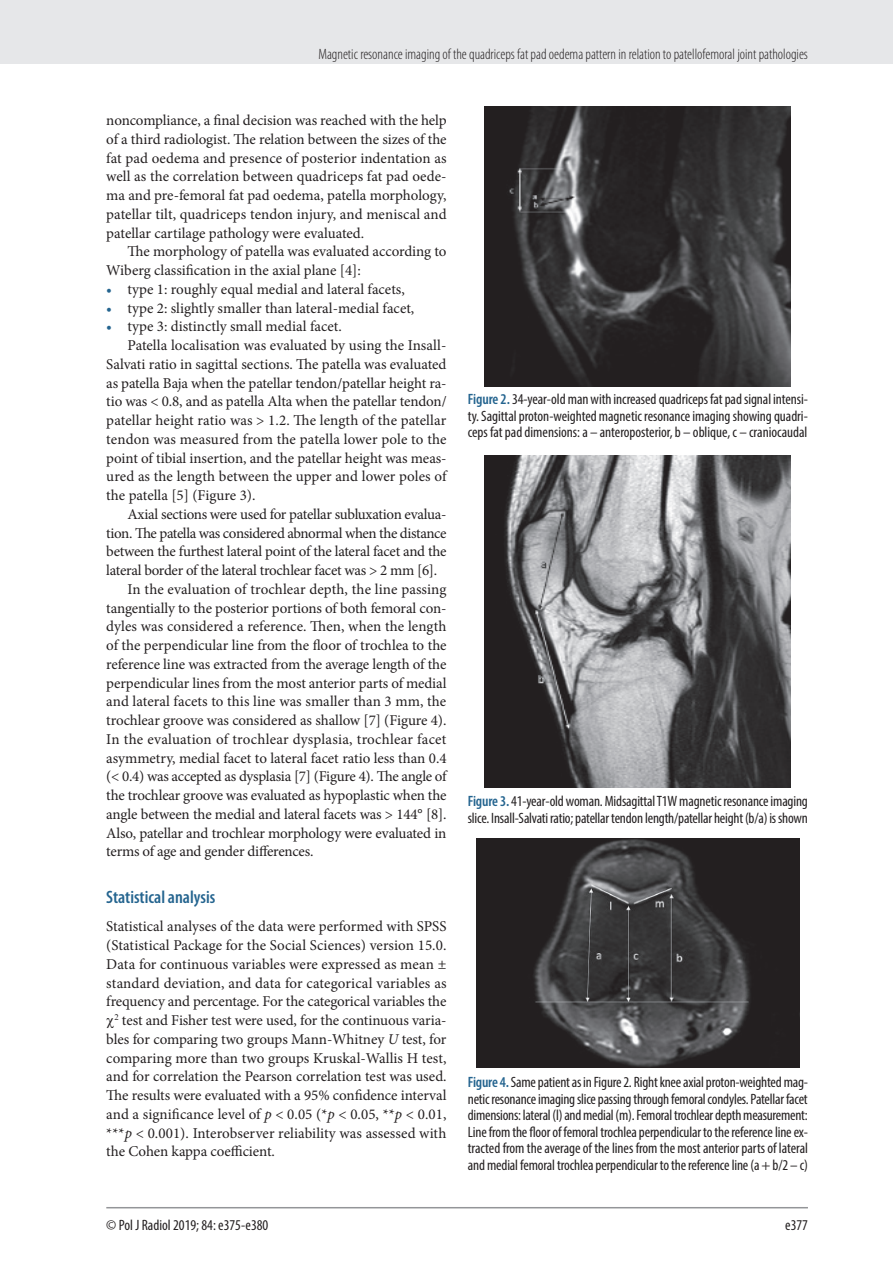
<style>
.page{position:relative;width:893px;height:1263px;background:#fff}
.page>*{position:absolute;margin:0;border:0;box-sizing:border-box;transform-origin:0 0}
.t1{font:600 condensed 18px "Myriad Pro";color:#24648f}
.t2{font:15px/18.8px "Minion Pro";letter-spacing:-.005em;color:#231f20;text-align:justify}
.t3{font:condensed 15px/16.5px "Myriad Pro";letter-spacing:-.01em;color:#231f20;text-align:justify}
.t4{font:300 condensed 15px "Myriad Pro";color:#231f20}
.t5{font:15px "Minion Pro";letter-spacing:-.025em;color:#231f20}
.t6{font:15px "Minion Pro";letter-spacing:.015em;color:#231f20}
.s1{color:#24648f}
.s2{font-style:italic}
.s3{font-weight:600;color:#24648f}
</style>
<div class="page">
<div style="left:0;top:0;width:893px;height:64px;background:#e6e7e9"></div>
<hr style="left:106px;top:1207px;width:702px;height:1px;background:#939598">
<img style="left:485px;top:106px;width:306px;height:280px">
<img style="left:485px;top:455px;width:306px;height:332px">
<img style="left:476px;top:838px;width:323px;height:229px">
<p class="t4" style="left:318px;top:45px;width:491px">Magnetic resonance imaging of the quadriceps fat pad oedema pattern in relation to patellofemoral joint pathologies</p>
<p class="t2" style="left:106px;top:111px;width:342px">noncompliance, a final decision was reached with the help of a third radiologist. The relation between the sizes of the fat pad oedema and presence of posterior indentation as well as the correlation between quadriceps fat pad oede&shy;ma and pre-femoral fat pad oedema, patella morphology, patellar tilt, quadriceps tendon injury, and meniscal and patellar cartilage pathology were evaluated.</p>
<p class="t2" style="left:106px;top:242px;width:342px;text-indent:21px">The morphology of patella was evaluated according to<br>Wiberg classification in the axial plane [4]:</p>
<p class="t2" style="left:106px;top:280px;width:300px"><span class="s1">•</span> type 1: roughly equal medial and lateral facets,</p>
<p class="t2" style="left:106px;top:298px;width:310px"><span class="s1">•</span> type 2: slightly smaller than lateral-medial facet,</p>
<p class="t2" style="left:106px;top:317px;width:237px"><span class="s1">•</span> type 3: distinctly small medial facet.</p>
<p class="t2" style="left:128px;top:336px;width:320px">Patella localisation was evaluated by using the Insall-</p>
<p class="t2" style="left:106px;top:355px;width:342px">Salvati ratio in sagittal sections. The patella was evaluated</p>
<p class="t2" style="left:106px;top:373px;width:342px">as patella Baja when the patellar tendon/patellar height ra-</p>
<p class="t2" style="left:106px;top:392px;width:342px">tio was &lt; 0.8, and as patella Alta when the patellar tendon/</p>
<p class="t2" style="left:106px;top:411px;width:342px">patellar height ratio was &gt; 1.2. The length of the patellar</p>
<p class="t2" style="left:106px;top:430px;width:342px">tendon was measured from the patella lower pole to the</p>
<p class="t2" style="left:106px;top:448px;width:342px">point of tibial insertion, and the patellar height was meas-</p>
<p class="t2" style="left:106px;top:467px;width:342px">ured as the length between the upper and lower poles of</p>
<p class="t2" style="left:106px;top:486px;width:151px">the patella [5] (Figure 3).</p>
<p class="t2" style="left:128px;top:505px;width:320px">Axial sections were used for patellar subluxation evalua-</p>
<p class="t5" style="left:106px;top:523px;width:342px">tion. The patella was considered abnormal when the distance</p>
<p class="t2" style="left:106px;top:542px;width:342px">between the furthest lateral point of the lateral facet and the</p>
<p class="t2" style="left:106px;top:561px;width:332px">lateral border of the lateral trochlear facet was &gt; 2 mm [6].</p>
<p class="t2" style="left:128px;top:580px;width:320px">In the evaluation of trochlear depth, the line passing</p>
<p class="t2" style="left:106px;top:598px;width:342px">tangentially to the posterior portions of both femoral con-</p>
<p class="t2" style="left:106px;top:617px;width:342px">dyles was considered a reference. Then, when the length</p>
<p class="t2" style="left:106px;top:636px;width:342px">of the perpendicular line from the floor of trochlea to the</p>
<p class="t2" style="left:106px;top:655px;width:342px">reference line was extracted from the average length of the</p>
<p class="t2" style="left:106px;top:673px;width:342px">perpendicular lines from the most anterior parts of medial</p>
<p class="t2" style="left:106px;top:692px;width:341px">and lateral facets to this line was smaller than 3 mm, the</p>
<p class="t2" style="left:106px;top:711px;width:342px">trochlear groove was considered as shallow [7] (Figure 4).</p>
<p class="t6" style="left:106px;top:729px;width:342px">In the evaluation of trochlear dysplasia, trochlear facet</p>
<p class="t2" style="left:106px;top:748px;width:342px">asymmetry, medial facet to lateral facet ratio less than 0.4</p>
<p class="t2" style="left:106px;top:767px;width:342px">(&lt; 0.4) was accepted as dysplasia [7] (Figure 4). The angle of</p>
<p class="t2" style="left:106px;top:786px;width:342px">the trochlear groove was evaluated as hypoplastic when the</p>
<p class="t2" style="left:106px;top:805px;width:342px">angle between the medial and lateral facets was &gt; 144° [8].</p>
<p class="t2" style="left:106px;top:823px;width:342px">Also, patellar and trochlear morphology were evaluated in</p>
<p class="t2" style="left:106px;top:842px;width:209px">terms of age and gender differences.</p>
<p class="t1" style="left:106px;top:886px;width:110px">Statistical analysis</p>
<p class="t2" style="left:106px;top:917px;width:342px">Statistical analyses of the data were performed with SPSS</p>
<p class="t2" style="left:106px;top:936px;width:342px">(Statistical Package for the Social Sciences) version 15.0.</p>
<p class="t2" style="left:106px;top:955px;width:342px">Data for continuous variables were expressed as mean ±</p>
<p class="t2" style="left:106px;top:973px;width:342px">standard deviation, and data for categorical variables as</p>
<p class="t2" style="left:106px;top:992px;width:342px">frequency and percentage. For the categorical variables the</p>
<p class="t2" style="left:122px;top:1011px;width:326px">test and Fisher test were used, for the continuous varia-</p>
<p class="t2" style="left:106px;top:1030px;width:342px">bles for comparing two groups Mann-Whitney <span class="s2">U</span> test, for</p>
<p class="t2" style="left:106px;top:1048px;width:342px">comparing more than two groups Kruskal-Wallis H test,</p>
<p class="t2" style="left:106px;top:1067px;width:342px">and for correlation the Pearson correlation test was used.</p>
<p class="t2" style="left:106px;top:1086px;width:342px">The results were evaluated with a 95% confidence interval</p>
<p class="t2" style="left:106px;top:1105px;width:342px">and a significance level of <span class="s2">p</span> &lt; 0.05 (*<span class="s2">p</span> &lt; 0.05, **<span class="s2">p</span> &lt; 0.01,</p>
<p class="t2" style="left:106px;top:1123px;width:342px">***<span class="s2">p</span> &lt; 0.001). Interobserver reliability was assessed with</p>
<p class="t2" style="left:106px;top:1142px;width:170px">the Cohen kappa coefficient.</p>
<p class="t3" style="left:468px;top:391px;width:342px"><span class="s3">Figure 2.</span> 34-year-old man with increased quadriceps fat pad signal intensi&shy;ty. Sagittal proton-weighted magnetic resonance imaging showing quadri&shy;ceps fat pad dimensions: a – anteroposterior, b – oblique, c – craniocaudal</p>
<p class="t3" style="left:468px;top:793px;width:342px"><span class="s3">Figure 3.</span> 41-year-old woman. Midsagittal T1W magnetic resonance imaging slice. Insall-Salvati ratio; patellar tendon length/patellar height (b/a) is shown</p>
<p class="t3" style="left:468px;top:1074px;width:342px"><span class="s3">Figure 4.</span> Same patient as in Figure 2. Right knee axial proton-weighted mag&shy;netic resonance imaging slice passing through femoral condyles. Patellar facet dimensions: lateral (l) and medial (m). Femoral trochlear depth measurement:<br>Line from the floor of femoral trochlea perpendicular to the reference line ex&shy;tracted from the average of the lines from the most anterior parts of lateral and medial femoral trochlea perpendicular to the reference line (a + b/2 – c)</p>
<p class="t3" style="left:106px;top:1216px;width:164px">© Pol J Radiol 2019; 84: e375-e380</p>
<p class="t3" style="left:785px;top:1216px;width:24px">e377</p>
</div>
